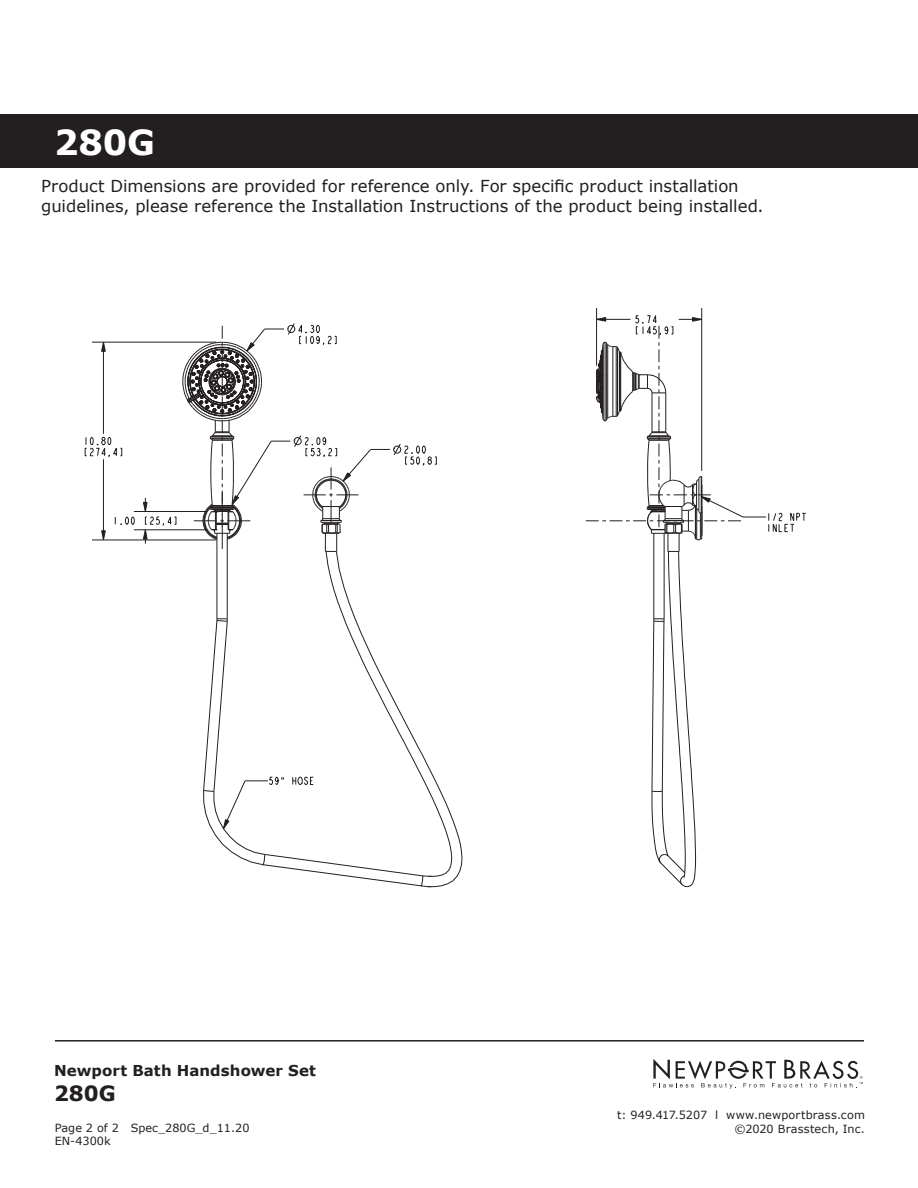
<style>
.page{position:relative;width:918px;height:1188px;background:#fff}
.page>*{position:absolute;margin:0;border:0;box-sizing:border-box;transform-origin:0 0}
.t1{font:700 34.5px "Verdana";color:#fff}
.t2{font:700 21px "Verdana";color:#231f20}
.t3{font:italic 18px "Verdana";letter-spacing:-.01em;color:#231f20}
.t4{font:16.5px/19.8px "Verdana";color:#231f20}
.t5{font:700 15px "Verdana";letter-spacing:.005em;color:#231f20}
.t6{font:11.25px/13.5px "Verdana";color:#231f20;text-align:right}
.s1{font-weight:700;font-style:normal;font-size:21px}
</style>
<div class="page">
<svg style="left:653px;top:1059px;width:210px;height:30px"></svg>
<hr style="left:55px;top:1040px;width:809px;height:2px;background:#231f20">
<div style="left:0;top:114px;width:918px;height:54px;background:#231f20"></div>
<svg style="left:115px;top:516px;width:20px;height:9px"></svg>
<svg style="left:85px;top:436px;width:37px;height:21px"></svg>
<svg style="left:101px;top:530px;width:5px;height:10px"></svg>
<svg style="left:101px;top:343px;width:5px;height:9px"></svg>
<hr style="left:103px;top:342px;width:1px;height:92px;background:#231f20">
<hr style="left:103px;top:459px;width:1px;height:81px;background:#231f20">
<svg style="left:143px;top:498px;width:33px;height:46px"></svg>
<hr style="left:92px;top:540px;width:124px;height:1px;background:#231f20">
<hr style="left:134px;top:530px;width:72px;height:1px;background:#231f20">
<hr style="left:134px;top:511px;width:72px;height:1px;background:#231f20">
<hr style="left:92px;top:342px;width:124px;height:1px;background:#231f20">
<hr style="left:596px;top:308px;width:1px;height:58px;background:#231f20">
<hr style="left:701px;top:308px;width:1px;height:163px;background:#231f20">
<svg style="left:182px;top:323px;width:281px;height:564px"></svg>
<svg style="left:586px;top:312px;width:220px;height:575px"></svg>
<h1 class="t1" style="left:54px;top:120px;width:103px">280G</h1>
<p class="t4" style="left:41px;top:177px;width:724px">Product Dimensions are provided for reference only. For specific product installation guidelines, please reference the Installation Instructions of the product being installed.</p>
<p class="t3" style="left:54px;top:180px;width:467px"><span class="s1">PRODUCT DIMENSIONS</span> (Units are in inches)</p>
<p class="t5" style="left:54px;top:1061px;width:264px">Newport Bath Handshower Set</p>
<p class="t2" style="left:54px;top:1079px;width:63px">280G</p>
<p class="t6" style="left:55px;top:1121px;width:196px;text-align:left">Page 2 of 2 Spec_280G_d_11.20<br>EN-4300k</p>
<p class="t6" style="left:617px;top:1109px;width:249px">t: 949.417.5207 l www.newportbrass.com ©2020 Brasstech, Inc.</p>
</div>
